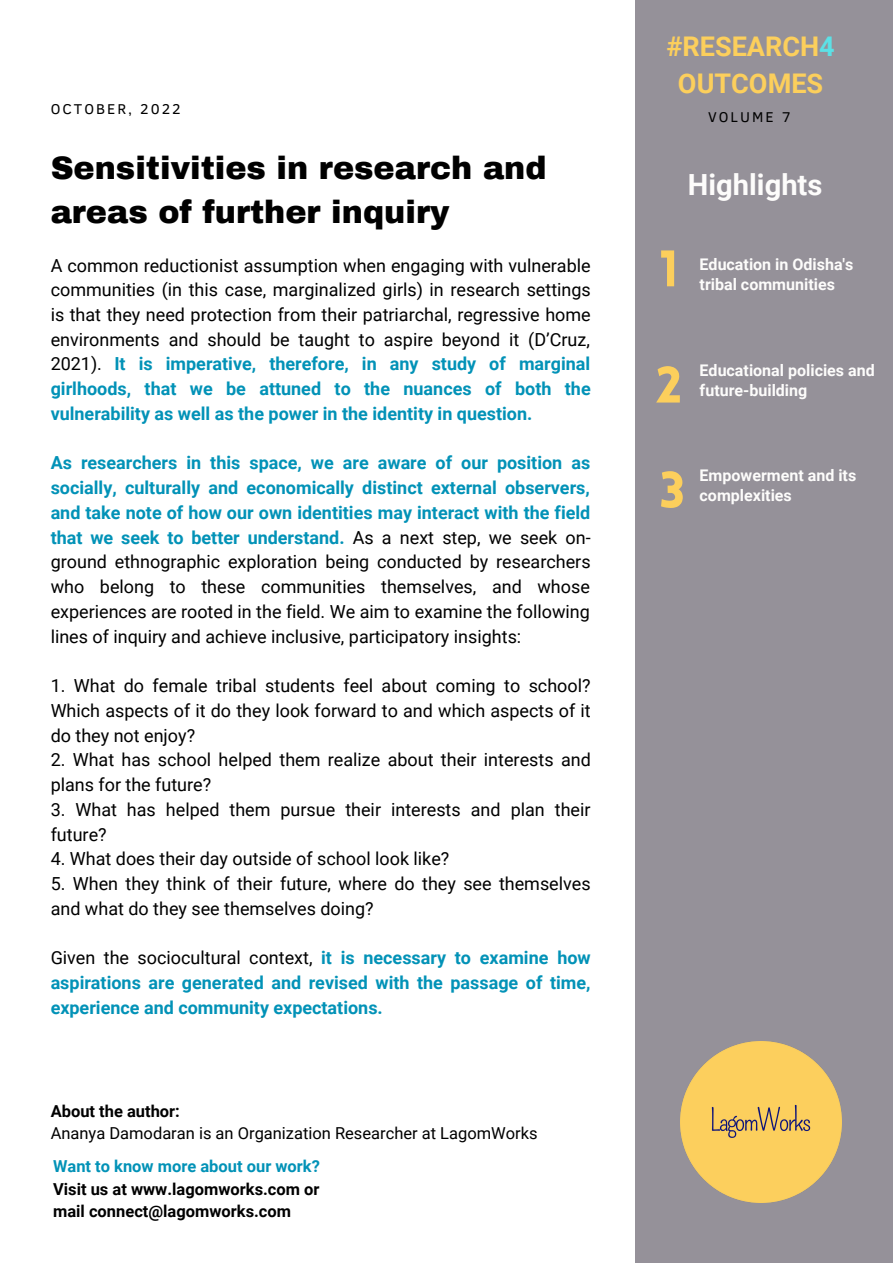
<style>
.page{position:relative;width:893px;height:1264px;background:#fff}
.page>*{position:absolute;margin:0;border:0;box-sizing:border-box;transform-origin:0 0}
.t1{font:900 50.25px/105px "Lovelo";color:#fccf5c}
.t2{font:900 31.8px/43.8px "Archivo";color:#000}
.t3{font:700 29.1px "Roboto";color:#fdfcfb}
.t4{font:700 27px/37px "Roboto";color:#fccf5c;text-align:center}
.t5{font:18px/24.8px "Roboto";color:#000;text-align:justify}
.t6{font:700 18px/24.8px "Roboto";color:#0292b7;text-align:justify}
.t7{font:700 16.5px/22.5px "Roboto";color:#000}
.t8{font:16.5px "Roboto";color:#000}
.t9{font:700 16.5px "Roboto";color:#0292b7}
.t10{font:700 16.05px/20.2px "Roboto";color:#fdfcfb}
.t11{font:14.55px "Clear Sans";letter-spacing:.14em;color:#000}
.s1{font-weight:700;color:#0292b7}
.s2{font-weight:400;color:#000}
.s3{color:#5ce1e6}
</style>
<div class="page">
<div style="left:635px;top:0;width:257px;height:1262px;background:#959199"></div>
<img style="left:680px;top:1041px;width:161px;height:161px">
<p class="t11" style="left:51px;top:99px;width:132px">OCTOBER, 2022</p>
<h2 class="t2" style="left:51px;top:146px;width:497px">Sensitivities in research and areas of further inquiry</h2>
<p class="t5" style="left:51px;top:253px;width:541px">A common reductionist assumption when engaging with vulnerable communities (in this case, marginalized girls) in research settings is that they need protection from their patriarchal, regressive home environments and should be taught to aspire beyond it (D’Cruz, 2021). <span class="s1">It is imperative, therefore, in any study of marginal girlhoods, that we be attuned to the nuances of both the vulnerability as well as the power in the identity in question.</span></p>
<p class="t5" style="left:51px;top:451px;width:541px"><span class="s1">As researchers in this space, we are aware of our position as socially, culturally and economically distinct external observers, and take note of how our own identities may interact with the field that we seek to better understand.</span> As a next step, we seek on&shy;ground ethnographic exploration being conducted by researchers who belong to these communities themselves, and whose experiences are rooted in the field. We aim to examine the following lines of inquiry and achieve inclusive, participatory insights:</p>
<p class="t5" style="left:51px;top:673px;width:541px">1. What do female tribal students feel about coming to school?<br>Which aspects of it do they look forward to and which aspects of it do they not enjoy?</p>
<p class="t5" style="left:51px;top:747px;width:541px">2. What has school helped them realize about their interests and plans for the future?</p>
<p class="t5" style="left:51px;top:797px;width:541px">3. What has helped them pursue their interests and plan their future?</p>
<p class="t5" style="left:51px;top:846px;width:400px">4. What does their day outside of school look like?</p>
<p class="t5" style="left:51px;top:871px;width:541px">5. When they think of their future, where do they see themselves and what do they see themselves doing?</p>
<p class="t6" style="left:51px;top:945px;width:541px"><span class="s2">Given the sociocultural context,</span> it is necessary to examine how aspirations are generated and revised with the passage of time, experience and community expectations.</p>
<p class="t7" style="left:51px;top:1099px;width:131px">About the author:</p>
<p class="t8" style="left:51px;top:1123px;width:488px">Ananya Damodaran is an Organization Researcher at LagomWorks</p>
<p class="t9" style="left:53px;top:1156px;width:268px">Want to know more about our work?</p>
<p class="t7" style="left:53px;top:1177px;width:268px">Visit us at www.lagomworks.com or mail connect@lagomworks.com</p>
<h3 class="t4" style="left:666px;top:28px;width:170px">#RESEARCH<span class="s3">4<br></span>OUTCOMES</h3>
<p class="t11" style="left:708px;top:106px;width:84px">VOLUME 7</p>
<h3 class="t3" style="left:688px;top:168px;width:136px">Highlights</h3>
<h1 class="t1" style="left:659px;top:221px;width:20px">1</h1>
<p class="t10" style="left:699px;top:255px;width:155px">Education in Odisha's tribal communities</p>
<h1 class="t1" style="left:655px;top:337px;width:30px">2<br>3</h1>
<p class="t10" style="left:699px;top:360px;width:177px">Educational policies and future-building</p>
<p class="t10" style="left:699px;top:465px;width:158px">Empowerment and its complexities</p>
</div>
